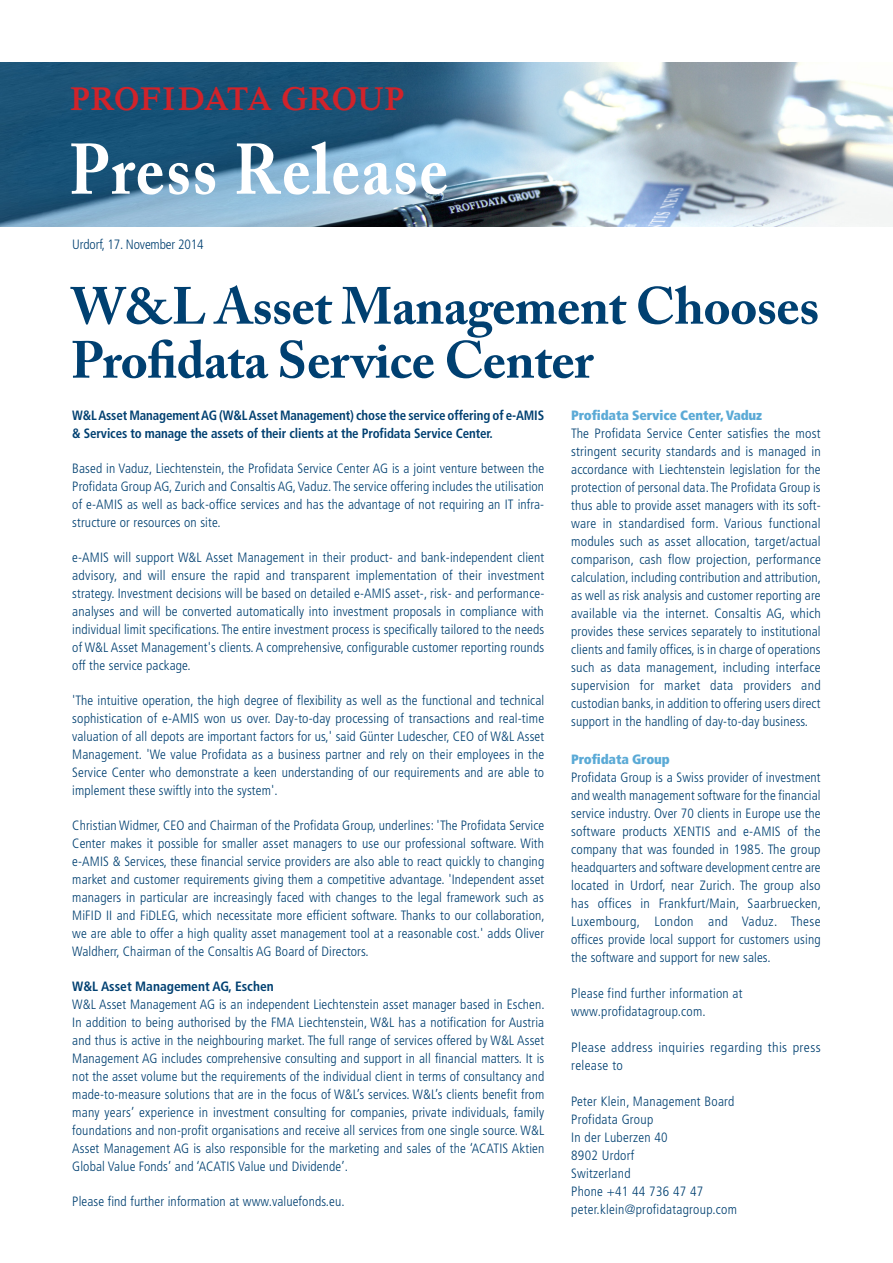
<style>
.page{position:relative;width:893px;height:1263px;background:#fff}
.page>*{position:absolute;margin:0;border:0;box-sizing:border-box;transform-origin:0 0}
.t1{font:700 70.65px "Adobe Caslon Pro";letter-spacing:.025em;color:#fff;scale:.9 1}
.t2{font:700 51.75px/54px "Adobe Caslon Pro";letter-spacing:-.01em;color:#004071}
.t3{font:600 32.25px "Times BQ";letter-spacing:.03em;color:#d1232a;scale:.9 1}
.t4{font:300 condensed 13.5px/18px "Frutiger";letter-spacing:.01em;color:#004071;text-align:justify}
.t5{font:700 condensed 13.5px/18px "Frutiger";letter-spacing:-.01em;color:#004071;scale:.96 1}
.t6{font:300 condensed 13.5px/18px "Frutiger";letter-spacing:.01em;color:#004071;scale:1.05 1}
.t7{font:900 condensed 13.5px "Frutiger";letter-spacing:-.01em;color:#5baad6}
.t8{font:700 condensed 13.5px "Frutiger";letter-spacing:-.01em;color:#004071}
.t9{font:300 condensed 13.5px "Frutiger";letter-spacing:-.01em;color:#004071}
</style>
<div class="page">
<img style="left:0;top:63px;width:893px;height:163px">
<h3 class="t3" style="left:71px;top:80px;width:372px">PROFIDATA GROUP</h3>
<h1 class="t1" style="left:69px;top:128px;width:422px">Press Release</h1>
<p class="t9" style="left:72px;top:237px;width:133px">Urdorf, 17. November 2014</p>
<h2 class="t2" style="left:71px;top:279px;width:750px">W&amp;L Asset Management Chooses<br>Profidata Service Center</h2>
<p class="t5" style="left:72px;top:406px;width:493px">W&amp;L Asset Management AG (W&amp;L Asset Management) chose the service offering of e-AMIS &amp; Services to manage the assets of their clients at the Profidata Service Center.</p>
<p class="t4" style="left:72px;top:459px;width:473px">Based in Vaduz, Liechtenstein, the Profidata Service Center AG is a joint venture between the Profidata Group AG, Zurich and Consaltis AG, Vaduz. The service offering includes the utilisation of e-AMIS as well as back-office services and has the advantage of not requiring an IT infra&shy;structure or resources on site.</p>
<p class="t4" style="left:72px;top:548px;width:474px">e-AMIS will support W&amp;L Asset Management in their product- and bank-independent client advisory, and will ensure the rapid and transparent implementation of their investment strategy. Investment decisions will be based on detailed e-AMIS asset-, risk- and performance&shy;analyses and will be converted automatically into investment proposals in compliance with individual limit specifications. The entire investment process is specifically tailored to the needs of W&amp;L Asset Management's clients. A comprehensive, configurable customer reporting rounds off the service package.</p>
<p class="t4" style="left:72px;top:691px;width:474px">'The intuitive operation, the high degree of flexibility as well as the functional and technical sophistication of e-AMIS won us over. Day-to-day processing of transactions and real-time valuation of all depots are important factors for us,' said Günter Ludescher, CEO of W&amp;L Asset Management. 'We value Profidata as a business partner and rely on their employees in the Service Center who demonstrate a keen understanding of our requirements and are able to implement these swiftly into the system'.</p>
<p class="t4" style="left:72px;top:816px;width:474px">Christian Widmer, CEO and Chairman of the Profidata Group, underlines: 'The Profidata Service Center makes it possible for smaller asset managers to use our professional software. With e-AMIS &amp; Services, these financial service providers are also able to react quickly to changing market and customer requirements giving them a competitive advantage. 'Independent asset managers in particular are increasingly faced with changes to the legal framework such as MiFID II and FiDLEG, which necessitate more efficient software. Thanks to our collaboration, we are able to offer a high quality asset management tool at a reasonable cost.' adds Oliver Waldherr, Chairman of the Consaltis AG Board of Directors.</p>
<p class="t8" style="left:72px;top:978px;width:203px">W&amp;L Asset Management AG, Eschen</p>
<p class="t4" style="left:72px;top:995px;width:474px">W&amp;L Asset Management AG is an independent Liechtenstein asset manager based in Eschen.<br>In addition to being authorised by the FMA Liechtenstein, W&amp;L has a notification for Austria and thus is active in the neighbouring market. The full range of services offered by W&amp;L Asset Management AG includes comprehensive consulting and support in all financial matters. It is not the asset volume but the requirements of the individual client in terms of consultancy and made-to-measure solutions that are in the focus of W&amp;L’s services. W&amp;L’s clients benefit from many years’ experience in investment consulting for companies, private individuals, family foundations and non-profit organisations and receive all services from one single source. W&amp;L Asset Management AG is also responsible for the marketing and sales of the ‘ACATIS Aktien Global Value Fonds’ and ‘ACATIS Value und Dividende’.</p>
<p class="t4" style="left:72px;top:1192px;width:274px">Please find further information at www.valuefonds.eu.</p>
<p class="t7" style="left:571px;top:407px;width:192px">Profidata Service Center, Vaduz</p>
<p class="t4" style="left:571px;top:424px;width:251px">The Profidata Service Center satisfies the most stringent security standards and is managed in accordance with Liechtenstein legislation for the protection of personal data. The Profidata Group is thus able to provide asset managers with its soft&shy;ware in standardised form. Various functional modules such as asset allocation, target/actual comparison, cash flow projection, performance calculation, including contribution and attribution, as well as risk analysis and customer reporting are available via the internet. Consaltis AG, which provides these services separately to institutional clients and family offices, is in charge of operations such as data management, including interface supervision for market data providers and custodian banks, in addition to offering users direct support in the handling of day-to-day business.</p>
<p class="t7" style="left:571px;top:751px;width:100px">Profidata Group</p>
<p class="t4" style="left:571px;top:769px;width:251px">Profidata Group is a Swiss provider of investment and wealth management software for the financial service industry. Over 70 clients in Europe use the software products XENTIS and e-AMIS of the company that was founded in 1985. The group headquarters and software development centre are located in Urdorf, near Zurich. The group also has offices in Frankfurt/Main, Saarbruecken, Luxembourg, London and Vaduz. These offices provide local support for customers using the software and support for new sales.</p>
<p class="t4" style="left:571px;top:985px;width:173px">Please find further information at www.profidatagroup.com.</p>
<p class="t6" style="left:571px;top:1039px;width:239px">Please address inquiries regarding this press release to</p>
<p class="t4" style="left:571px;top:1093px;width:167px;text-align:left">Peter Klein, Management Board<br>Profidata Group<br>In der Luberzen 40<br>8902 Urdorf<br>Switzerland<br>Phone +41 44 736 47 47 peter.klein@profidatagroup.com</p>
</div>
